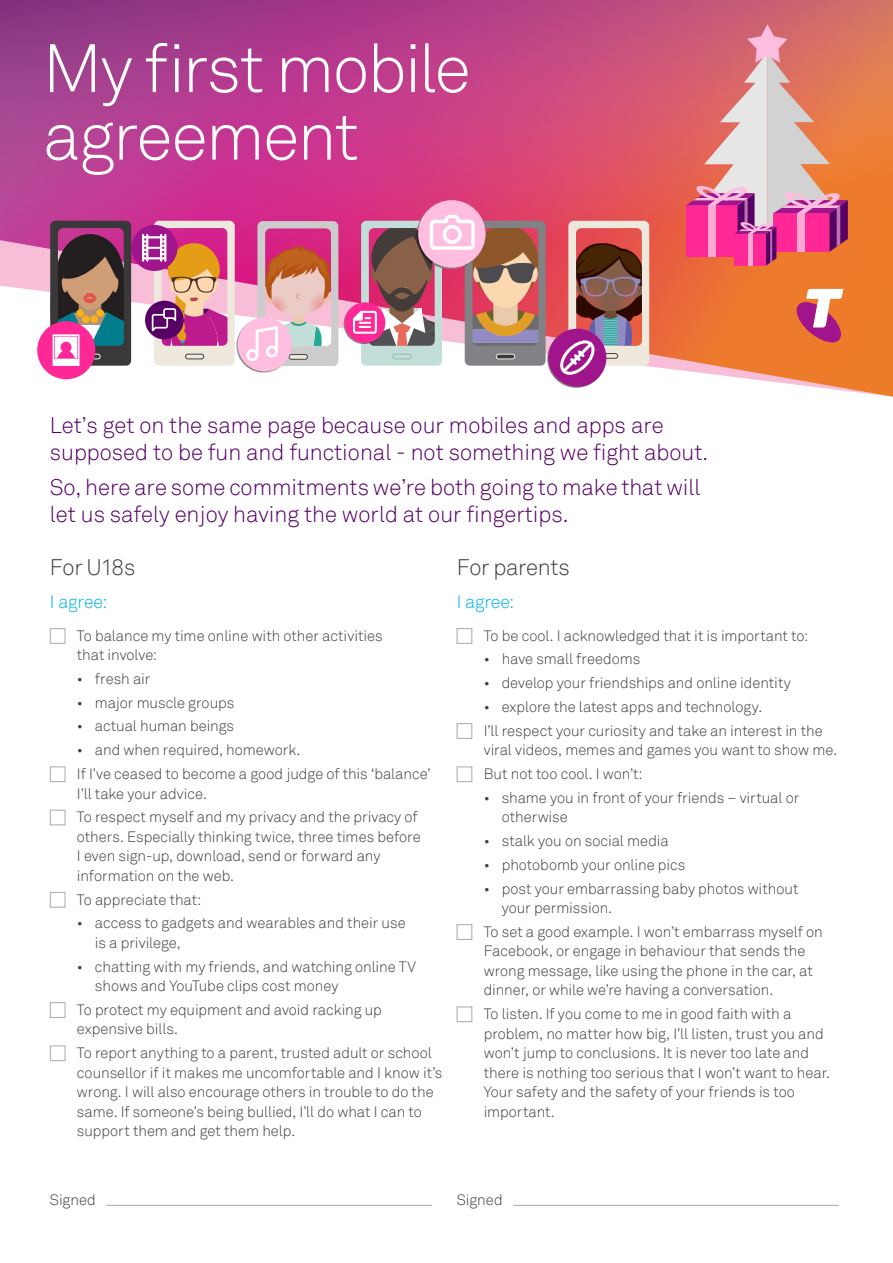
<style>
.page{position:relative;width:893px;height:1263px;background:#fff}
.page>*{position:absolute;margin:0;border:0;box-sizing:border-box;transform-origin:0 0}
.t1{font:300 67.5px "Telstra Akkurat TT";letter-spacing:-.02em;color:#fff}
.t2{font:300 22.5px/27px "Telstra Akkurat TT";color:#570066}
.t3{font:300 22.5px "Telstra Akkurat TT";letter-spacing:-.01em;color:#414042}
.t4{font:300 18px "Telstra Akkurat TT";letter-spacing:-.005em;color:#00b5ea}
.t5{font:300 15px/19.5px "Telstra Akkurat TT";color:#414042}
.s1{font-family:"Telstra Akkurat"}
</style>
<div class="page">
<svg style="left:0;top:0;width:893px;height:397px;background:#d16383"></svg>
<svg style="left:797px;top:289px;width:46px;height:53px"></svg>
<svg style="left:50px;top:43px;width:417px;height:63px;background:#be599e"></svg>
<div style="left:131px;top:225px;width:46px;height:46px;background:#a0148c;border-radius:50%"></div>
<svg style="left:142px;top:221px;width:196px;height:151px;background:#d997aa"></svg>
<svg style="left:344px;top:201px;width:305px;height:187px;background:#c18490"></svg>
<div style="left:37px;top:321px;width:58px;height:58px;background:#ff2896;border-radius:50%"></div>
<svg style="left:45px;top:221px;width:86px;height:151px"></svg>
<div style="left:50px;top:628px;width:15px;height:16px;border:1px solid #a7a9ac"></div>
<div style="left:50px;top:766px;width:15px;height:16px;border:1px solid #a7a9ac"></div>
<div style="left:50px;top:810px;width:15px;height:15px;border:1px solid #a7a9ac"></div>
<div style="left:50px;top:892px;width:15px;height:15px;border:1px solid #a7a9ac"></div>
<div style="left:50px;top:1002px;width:15px;height:16px;border:1px solid #a7a9ac"></div>
<div style="left:50px;top:1045px;width:15px;height:16px;border:1px solid #a7a9ac"></div>
<div style="left:457px;top:628px;width:15px;height:16px;border:1px solid #a7a9ac"></div>
<div style="left:457px;top:723px;width:15px;height:16px;border:1px solid #a7a9ac"></div>
<div style="left:457px;top:766px;width:15px;height:16px;border:1px solid #a7a9ac"></div>
<div style="left:457px;top:924px;width:15px;height:16px;border:1px solid #a7a9ac"></div>
<div style="left:457px;top:1006px;width:15px;height:16px;border:1px solid #a7a9ac"></div>
<hr style="left:106px;top:1205px;width:326px;height:1px;background:#a7a9ac">
<hr style="left:513px;top:1205px;width:326px;height:1px;background:#a7a9ac">
<svg style="left:686px;top:24px;width:162px;height:242px;background:#dd808d"></svg>
<h1 class="t1" style="left:43px;top:96px;width:317px">agreement</h1>
<h2 class="t2" style="left:50px;top:412px;width:660px">Let’s get on the same page because our mobiles and apps <span class="s1">are </span>supposed to be fun and functional - not something we fight about<span class="s1">.</span></h2>
<h2 class="t2" style="left:50px;top:474px;width:652px">So, here are some commitments we’re both going to make that will let us safely enjoy having the world at our fingertips.</h2>
<h2 class="t3" style="left:50px;top:554px;width:87px">For U18s</h2>
<p class="t4" style="left:50px;top:591px;width:59px">I agree:</p>
<p class="t5" style="left:77px;top:626px;width:307px">To balance my time online with other activities that involve:</p>
<p class="t5" style="left:77px;top:669px;width:75px">• fresh air</p>
<p class="t5" style="left:77px;top:693px;width:159px">• major muscle groups</p>
<p class="t5" style="left:77px;top:716px;width:159px">• actual human beings</p>
<p class="t5" style="left:77px;top:738px;width:355px;line-height:23.9px">• and when required, homework.<br>If I’ve ceased to become a good judge of this ‘balance’</p>
<p class="t5" style="left:77px;top:781px;width:342px;line-height:23.7px">I’ll take your advice.<br>To respect myself and my privacy and the privacy of</p>
<p class="t5" style="left:77px;top:827px;width:345px">others. Especially thinking twice, three times before<br>I even sign-up, download, send or forward any information on the web.</p>
<p class="t5" style="left:77px;top:889px;width:126px">To appreciate that:</p>
<p class="t5" style="left:95px;top:913px;width:312px;text-indent:-18px">• access to gadgets and wearables and their use is a privilege,</p>
<p class="t5" style="left:95px;top:956px;width:323px;text-indent:-18px">• chatting with my friends, and watching online TV shows and YouTube clips cost money</p>
<p class="t5" style="left:77px;top:1000px;width:306px">To protect my equipment and avoid racking up expensive bills.</p>
<p class="t5" style="left:77px;top:1043px;width:367px">To report anything to a parent, trusted adult or school counsellor if it makes me uncomfortable and I know it’s wrong. I will also encourage others in trouble to do the same. If someone’s being bullied, I’ll do what I can to support them and get them help.</p>
<h2 class="t3" style="left:457px;top:554px;width:115px">For parents</h2>
<p class="t4" style="left:457px;top:591px;width:59px">I agree:</p>
<p class="t5" style="left:484px;top:626px;width:326px">To be cool. I acknowledged that it is important to:</p>
<p class="t5" style="left:484px;top:649px;width:158px">• have small freedoms</p>
<p class="t5" style="left:484px;top:673px;width:309px">• develop your friendships and online identity</p>
<p class="t5" style="left:484px;top:695px;width:340px;line-height:23.7px">• explore the latest apps and technology.<br>I’ll respect your curiosity and take an interest in the</p>
<p class="t5" style="left:484px;top:738px;width:355px;line-height:23.7px">viral videos, memes and games you want to show me.<br>But not too cool. I won’t:</p>
<p class="t5" style="left:502px;top:788px;width:299px;text-indent:-18px">• shame you in front of your friends – virtual or otherwise</p>
<p class="t5" style="left:484px;top:831px;width:186px">• stalk you on social media</p>
<p class="t5" style="left:484px;top:855px;width:203px">• photobomb your online pics</p>
<p class="t5" style="left:502px;top:878px;width:298px;text-indent:-18px">• post your embarrassing baby photos without your permission.</p>
<p class="t5" style="left:484px;top:922px;width:340px">To set a good example. I won’t embarrass myself on Facebook, or engage in behaviour that sends the wrong message, like using the phone in the car, at dinner, or while we’re having a conversation.</p>
<p class="t5" style="left:484px;top:1004px;width:348px">To listen. If you come to me in good faith with a problem, no matter how big, I’ll listen, trust you and won’t jump to conclusions. It is never too late and there is nothing too serious that I won’t want to hear.<br>Your safety and the safety of your friends is too important.</p>
<p class="t5" style="left:50px;top:1190px;width:47px">Signed</p>
<p class="t5" style="left:457px;top:1190px;width:47px">Signed</p>
</div>
